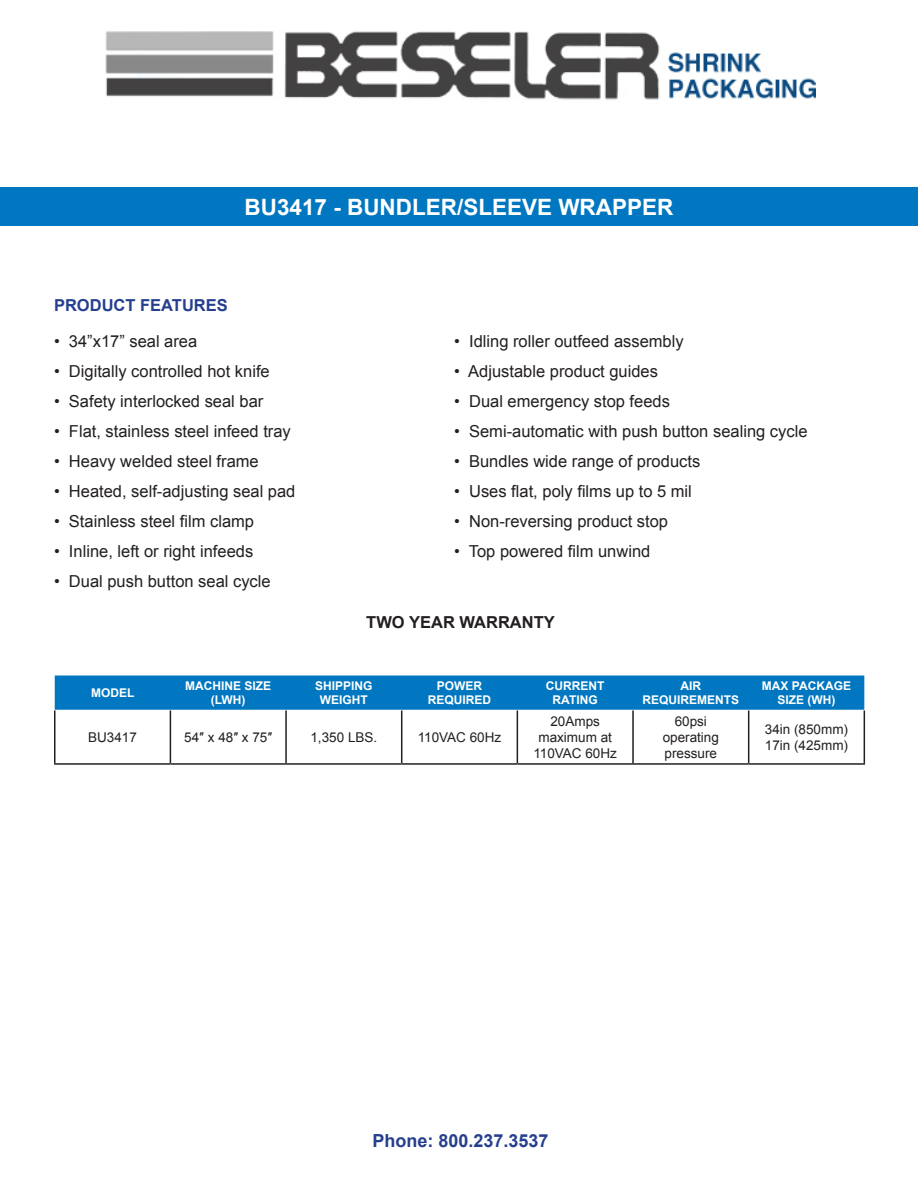
<style>
.page{position:relative;width:918px;height:1188px;background:#fff}
.page>*{position:absolute;margin:0;border:0;box-sizing:border-box;transform-origin:0 0}
.t1{font:700 22.5px "Arial";color:#fff}
.t2{font:700 18px "Arial";color:#253f8e}
.t3{font:16.5px "Arial";color:#231f20}
.t4{font:700 16.5px "Arial";color:#231f20}
.t5{font:700 16.5px "Arial";color:#253f8e}
.t6{font:13.5px/16.2px "Arial";color:#231f20;text-align:center}
.t7{font:700 12px/13.5px "Arial";color:#fff;text-align:center}
</style>
<div class="page">
<img style="left:105px;top:31px;width:711px;height:69px">
<div style="left:0;top:187px;width:918px;height:39px;background:#0077c0"></div>
<div style="left:55px;top:676px;width:809px;height:34px;background:#0077c0"></div>
<hr style="left:54px;top:710px;width:2px;height:53px;background:#231f20">
<hr style="left:170px;top:710px;width:1px;height:53px;background:#231f20">
<hr style="left:285px;top:710px;width:2px;height:53px;background:#231f20">
<hr style="left:401px;top:710px;width:1px;height:53px;background:#231f20">
<hr style="left:517px;top:710px;width:1px;height:53px;background:#231f20">
<hr style="left:632px;top:710px;width:2px;height:53px;background:#231f20">
<hr style="left:748px;top:710px;width:1px;height:53px;background:#231f20">
<hr style="left:864px;top:710px;width:1px;height:53px;background:#231f20">
<hr style="left:54px;top:763px;width:116px;height:2px;background:#231f20">
<hr style="left:170px;top:763px;width:116px;height:2px;background:#231f20">
<hr style="left:286px;top:763px;width:116px;height:2px;background:#231f20">
<hr style="left:402px;top:763px;width:115px;height:2px;background:#231f20">
<hr style="left:517px;top:763px;width:116px;height:2px;background:#231f20">
<hr style="left:633px;top:763px;width:116px;height:2px;background:#231f20">
<hr style="left:749px;top:763px;width:116px;height:2px;background:#231f20">
<p class="t1" style="left:245px;top:192px;width:430px">BU3417 - BUNDLER/SLEEVE WRAPPER</p>
<p class="t5" style="left:54px;top:294px;width:175px">PRODUCT FEATURES</p>
<p class="t3" style="left:54px;top:331px;width:145px">• 34”x17” seal area</p>
<p class="t3" style="left:54px;top:361px;width:217px">• Digitally controlled hot knife</p>
<p class="t3" style="left:54px;top:391px;width:211px">• Safety interlocked seal bar</p>
<p class="t3" style="left:54px;top:421px;width:238px">• Flat, stainless steel infeed tray</p>
<p class="t3" style="left:54px;top:451px;width:206px">• Heavy welded steel frame</p>
<p class="t3" style="left:54px;top:481px;width:243px">• Heated, self-adjusting seal pad</p>
<p class="t3" style="left:54px;top:511px;width:202px">• Stainless steel film clamp</p>
<p class="t3" style="left:54px;top:541px;width:201px">• Inline, left or right infeeds</p>
<p class="t3" style="left:54px;top:571px;width:218px">• Dual push button seal cycle</p>
<p class="t3" style="left:454px;top:331px;width:231px">• Idling roller outfeed assembly</p>
<p class="t3" style="left:454px;top:361px;width:205px">• Adjustable product guides</p>
<p class="t3" style="left:454px;top:391px;width:217px">• Dual emergency stop feeds</p>
<p class="t3" style="left:454px;top:421px;width:355px">• Semi-automatic with push button sealing cycle</p>
<p class="t3" style="left:454px;top:451px;width:248px">• Bundles wide range of products</p>
<p class="t3" style="left:454px;top:481px;width:239px">• Uses flat, poly films up to 5 mil</p>
<p class="t3" style="left:454px;top:511px;width:215px">• Non-reversing product stop</p>
<p class="t3" style="left:454px;top:541px;width:198px">• Top powered film unwind</p>
<p class="t4" style="left:366px;top:612px;width:190px">TWO YEAR WARRANTY</p>
<p class="t7" style="left:91px;top:686px;width:45px">MODEL</p>
<p class="t7" style="left:185px;top:680px;width:88px">MACHINE SIZE (LWH)</p>
<p class="t7" style="left:315px;top:680px;width:59px">SHIPPING<br>WEIGHT</p>
<p class="t7" style="left:428px;top:680px;width:65px">POWER<br>REQUIRED</p>
<p class="t7" style="left:546px;top:680px;width:60px">CURRENT<br>RATING</p>
<p class="t7" style="left:643px;top:680px;width:98px">AIR<br>REQUIREMENTS</p>
<p class="t7" style="left:762px;top:680px;width:91px">MAX PACKAGE<br>SIZE (WH)</p>
<p class="t6" style="left:88px;top:729px;width:50px">BU3417</p>
<p class="t6" style="left:184px;top:729px;width:89px">54″ x 48″ x 75″</p>
<p class="t6" style="left:310px;top:729px;width:68px">1,350 LBS.</p>
<p class="t6" style="left:418px;top:729px;width:85px">110VAC 60Hz</p>
<p class="t6" style="left:550px;top:713px;width:51px">20Amps</p>
<p class="t6" style="left:533px;top:729px;width:85px">maximum at<br>110VAC 60Hz</p>
<p class="t6" style="left:675px;top:713px;width:34px">60psi</p>
<p class="t6" style="left:663px;top:729px;width:58px">operating</p>
<p class="t6" style="left:665px;top:745px;width:54px">pressure</p>
<p class="t6" style="left:765px;top:721px;width:85px;text-align:left">34in (850mm)<br>17in (425mm)</p>
<p class="t2" style="left:372px;top:1129px;width:178px">Phone: 800.237.3537</p>
</div>
